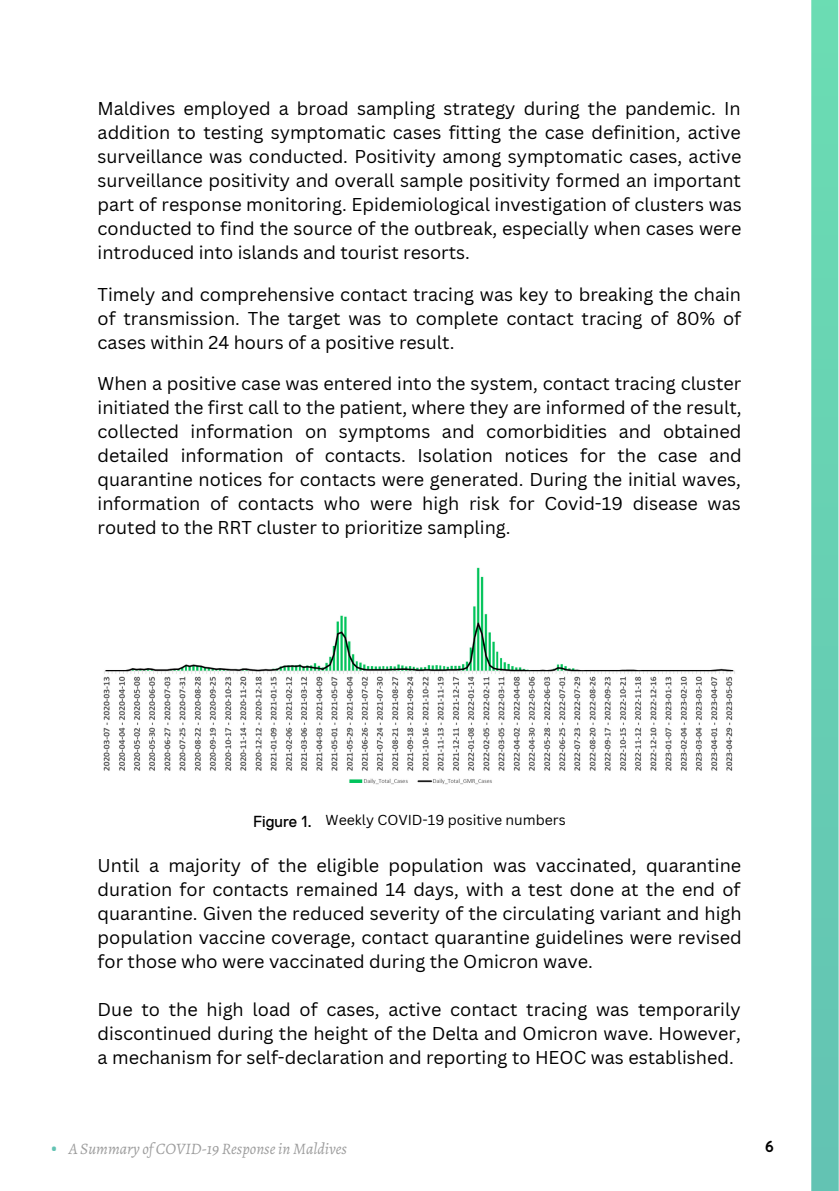
<style>
.page{position:relative;width:839px;height:1191px;background:#fff}
.page>*{position:absolute;margin:0;border:0;box-sizing:border-box;transform-origin:0 0}
.t1{font:500 35.8px "Quicksand";color:#63c3b3}
.t2{font:18px/24px "Canva Sans";color:#000;text-align:justify}
.t3{font:italic 16px "Alegreya";color:#9d9d9d}
.t4{font:16px "Replica Pro";color:#000}
.t5{font:700 16px "Quicksand";color:#000}
.t6{font:14px "Canva Sans";color:#000}
</style>
<div class="page">
<img style="left:103px;top:567px;width:632px;height:218px">
<svg style="left:811px;top:0;width:27px;height:1191px;background:#68d0b3"></svg>
<p class="t2" style="left:98px;top:96px;width:645px">Maldives employed a broad sampling strategy during the pandemic. In addition to testing symptomatic cases fitting the case definition, active surveillance was conducted. Positivity among symptomatic cases, active surveillance positivity and overall sample positivity formed an important part of response monitoring. Epidemiological investigation of clusters was conducted to find the source of the outbreak, especially when cases were introduced into islands and tourist resorts.</p>
<p class="t2" style="left:98px;top:282px;width:645px">Timely and comprehensive contact tracing was key to breaking the chain of transmission. The target was to complete contact tracing of 80% of cases within 24 hours of a positive result.</p>
<p class="t2" style="left:98px;top:371px;width:645px">When a positive case was entered into the system, contact tracing cluster initiated the first call to the patient, where they are informed of the result, collected information on symptoms and comorbidities and obtained detailed information of contacts. Isolation notices for the case and quarantine notices for contacts were generated. During the initial waves, information of contacts who were high risk for Covid-19 disease was routed to the RRT cluster to prioritize sampling.</p>
<p class="t4" style="left:253px;top:813px;width:60px">Figure 1.</p>
<p class="t6" style="left:325px;top:810px;width:242px">Weekly COVID-19 positive numbers</p>
<p class="t2" style="left:98px;top:853px;width:645px">Until a majority of the eligible population was vaccinated, quarantine duration for contacts remained 14 days, with a test done at the end of quarantine. Given the reduced severity of the circulating variant and high population vaccine coverage, contact quarantine guidelines were revised for those who were vaccinated during the Omicron wave.</p>
<p class="t2" style="left:98px;top:997px;width:644px">Due to the high load of cases, active contact tracing was temporarily discontinued during the height of the Delta and Omicron wave. However, a mechanism for self-declaration and reporting to HEOC was established.</p>
<p class="t1" style="left:50px;top:1115px;width:9px">.</p>
<p class="t3" style="left:69px;top:1138px;width:280px">A Summary of COVID-19 Response in Maldives</p>
<p class="t5" style="left:765px;top:1136px;width:10px">6</p>
</div>
